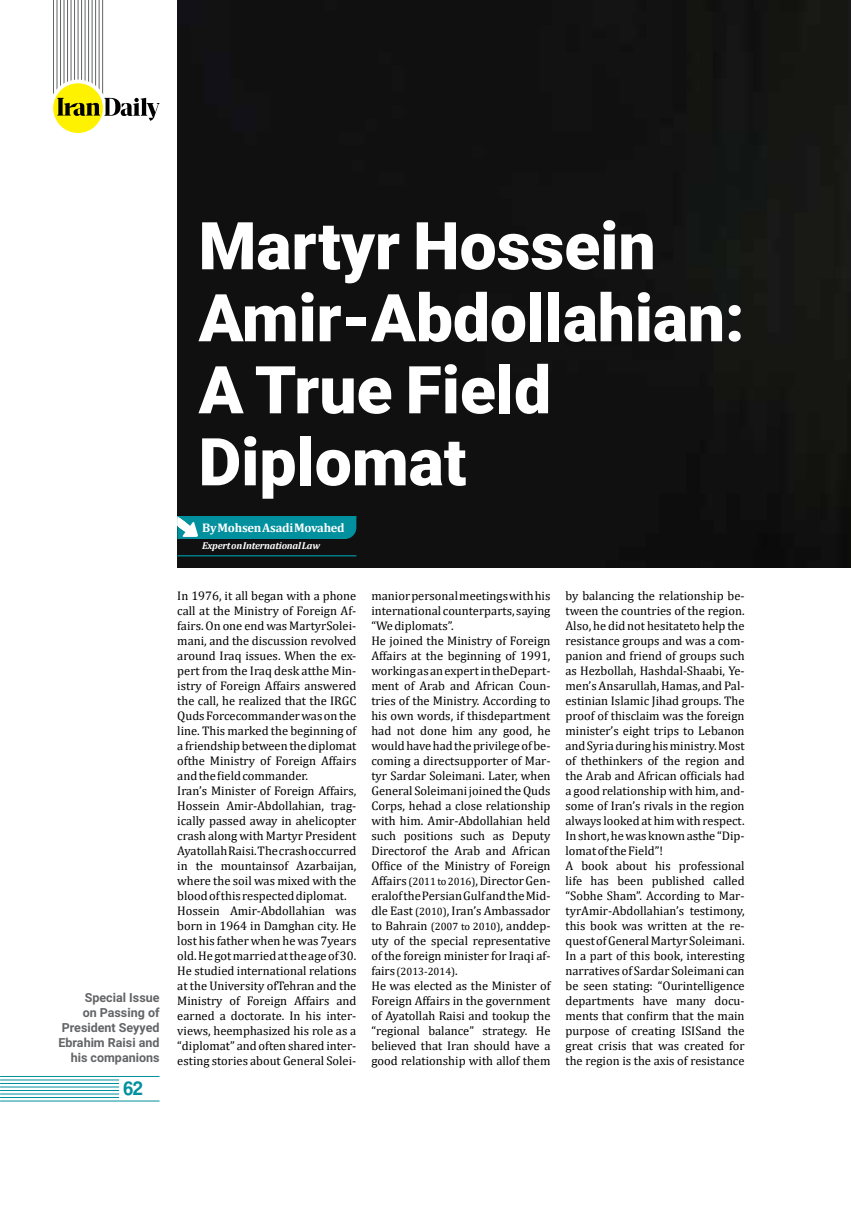
<style>
.page{position:relative;width:851px;height:1205px;background:#fff}
.page>*{position:absolute;margin:0;border:0;box-sizing:border-box;transform-origin:0 0}
.t1{font:900 66px/72px "Roboto";color:#fff}
.t2{font:20px "Coolvetica Rg";color:#00909e}
.t3{font:12.5px/15px "Cambria";color:#000}
.t4{font:700 12.5px/15px "Roboto";color:#636466;text-align:right}
.t5{font:700 12.5px "Cambria";letter-spacing:-.02em;color:#fff}
.t6{font:10.62px "Cambria";color:#000}
.t7{font:italic 700 10px "Cambria";letter-spacing:-.02em;color:#fff}
.s1{font-size:10.62px}
.s2{font-size:12.5px}
</style>
<div class="page">
<div style="left:177px;top:0;width:673px;height:567px;background:#101010"></div>
<svg style="left:177px;top:516px;width:179px;height:23px;background:#0e95a2"></svg>
<hr style="left:177px;top:555px;width:179px;height:1px;background:#00909e">
<hr style="left:53px;top:0;width:1px;height:99px;background:#636466">
<hr style="left:57px;top:0;width:1px;height:99px;background:#636466">
<hr style="left:60px;top:0;width:1px;height:99px;background:#636466">
<hr style="left:64px;top:0;width:1px;height:99px;background:#636466">
<hr style="left:67px;top:0;width:1px;height:99px;background:#636466">
<hr style="left:71px;top:0;width:1px;height:99px;background:#636466">
<hr style="left:74px;top:0;width:1px;height:99px;background:#636466">
<hr style="left:78px;top:0;width:1px;height:99px;background:#636466">
<hr style="left:81px;top:0;width:1px;height:99px;background:#636466">
<hr style="left:85px;top:0;width:1px;height:99px;background:#636466">
<hr style="left:88px;top:0;width:1px;height:99px;background:#636466">
<hr style="left:92px;top:0;width:1px;height:99px;background:#636466">
<hr style="left:95px;top:0;width:1px;height:99px;background:#636466">
<hr style="left:99px;top:0;width:1px;height:99px;background:#636466">
<hr style="left:102px;top:0;width:1px;height:99px;background:#636466">
<div style="left:49px;top:80px;width:58px;height:57px;background:#fff;border-radius:50%"></div>
<div style="left:53px;top:83px;width:50px;height:50px;background:#fff200;border-radius:50%"></div>
<svg style="left:57px;top:98px;width:102px;height:23px"></svg>
<hr style="left:0;top:1100px;width:159px;height:1px;background:#00909e">
<hr style="left:0;top:1097px;width:119px;height:1px;background:#00909e">
<hr style="left:0;top:1093px;width:119px;height:1px;background:#00909e">
<hr style="left:0;top:1090px;width:119px;height:1px;background:#00909e">
<hr style="left:0;top:1086px;width:119px;height:1px;background:#00909e">
<hr style="left:0;top:1083px;width:119px;height:1px;background:#00909e">
<hr style="left:0;top:1079px;width:119px;height:1px;background:#00909e">
<hr style="left:0;top:1076px;width:159px;height:1px;background:#00909e">
<p class="t4" style="left:58px;top:989px;width:102px">Special Issue<br>on Passing of<br>President Seyyed<br>Ebrahim Raisi and his companions</p>
<h2 class="t2" style="left:123px;top:1077px;width:21px">62</h2>
<h1 class="t1" style="left:198px;top:207px;width:547px">Martyr Hossein<br>Amir-Abdollahian:<br>A True Field<br>Diplomat</h1>
<p class="t5" style="left:202px;top:519px;width:144px">By Mohsen Asadi Movahed</p>
<p class="t7" style="left:202px;top:539px;width:119px">Expert on International Law</p>
<p class="t3" style="left:177px;top:588px;width:180px">In 1976, it all began with a phone call at the Ministry of Foreign Af&shy;fairs. On one end was MartyrSolei&shy;mani, and the discussion revolved around Iraq issues. When the ex&shy;pert from the Iraq desk atthe Min&shy;istry of Foreign Affairs answered the call, he realized that the IRGC Quds Forcecommander was on the line. This marked the beginning of a friendship between the diplomat ofthe Ministry of Foreign Affairs and the field commander.<br>Iran’s Minister of Foreign Affairs, Hossein Amir-Abdollahian, trag&shy;ically passed away in ahelicopter crash along with Martyr President Ayatollah Raisi. The crash occurred in the mountainsof Azarbaijan, where the soil was mixed with the blood of this respected diplomat.<br>Hossein Amir-Abdollahian was born in 1964 in Damghan city. He lost his father when he was 7years old. He got married at the age of 30.<br>He studied international relations at the University ofTehran and the Ministry of Foreign Affairs and earned a doctorate. In his inter&shy;views, heemphasized his role as a “diplomat” and often shared inter&shy;esting stories about General Solei-</p>
<p class="t3" style="left:371px;top:588px;width:180px">manior personal meetings with his international counterparts, saying “We diplomats”.<br>He joined the Ministry of Foreign<br>Affairs at the beginning of 1991, working as an expert in theDepart&shy;ment of Arab and African Coun&shy;tries of the Ministry. According to his own words, if thisdepartment had not done him any good, he would have had the privilege of be&shy;coming a directsupporter of Mar&shy;tyr Sardar Soleimani. Later, when<br>General Soleimani joined the Quds<br>Corps, hehad a close relationship with him. Amir-Abdollahian held such positions such as Deputy<br>Directorof the Arab and African<br>Office of the Ministry of Foreign<br>Affairs <span class="s1">(2011 to 2016)</span>, Director Gen&shy;eralof the Persian Gulf and the Mid&shy;dle East <span class="s1">(2010)</span>, Iran’s Ambassador to Bahrain <span class="s1">(2007 to 2010)</span>, anddep&shy;uty of the special representative of the foreign minister for Iraqi af-</p>
<p class="t6" style="left:371px;top:965px;width:88px"><span class="s2">fairs</span> (2013-2014)<span class="s2">.</span></p>
<p class="t3" style="left:371px;top:978px;width:180px;text-align:justify">He was elected as the Minister of Foreign Affairs in the government of Ayatollah Raisi and tookup the “regional balance” strategy. He believed that Iran should have a good relationship with allof them</p>
<p class="t3" style="left:565px;top:588px;width:180px">by balancing the relationship be&shy;tween the countries of the region.<br>Also, he did not hesitateto help the resistance groups and was a com&shy;panion and friend of groups such as Hezbollah, Hashdal-Shaabi, Ye&shy;men’s Ansarullah, Hamas, and Pal&shy;estinian Islamic Jihad groups. The proof of thisclaim was the foreign minister’s eight trips to Lebanon and Syria during his ministry. Most of thethinkers of the region and the Arab and African officials had a good relationship with him, and&shy;some of Iran’s rivals in the region always looked at him with respect.<br>In short, he was known asthe “Dip&shy;lomat of the Field”!<br>A book about his professional life has been published called “Sobhe Sham”. According to Mar&shy;tyrAmir-Abdollahian’s testimony, this book was written at the re&shy;quest of General Martyr Soleimani.<br>In a part of this book, interesting narratives of Sardar Soleimani can be seen stating: “Ourintelligence departments have many docu&shy;ments that confirm that the main purpose of creating ISISand the great crisis that was created for the region is the axis of resistance</p>
</div>
